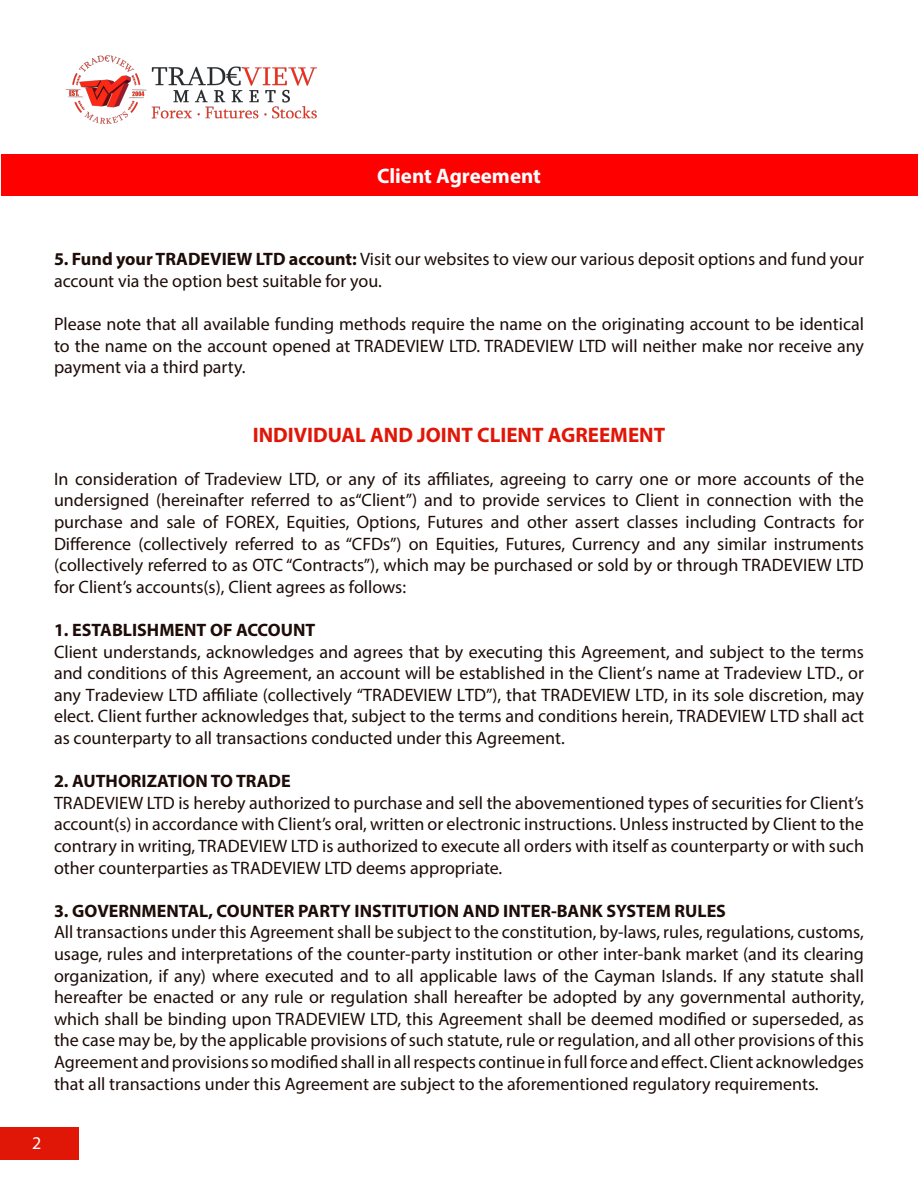
<style>
.page{position:relative;width:918px;height:1188px;background:#fff}
.page>*{position:absolute;margin:0;border:0;box-sizing:border-box;transform-origin:0 0}
.t1{font:700 21px "Myriad Pro";color:#e01607}
.t2{font:700 21px "Myriad Pro";color:#fff}
.t3{font:18px/21.6px "Myriad Pro";color:#1d0c07;text-align:justify}
.t4{font:700 18px "Myriad Pro";color:#1d0c07}
.t5{font:18px "Myriad Pro";color:#fff}
.s1{font-weight:700}
</style>
<div class="page">
<div style="left:2px;top:154px;width:916px;height:42px;background:#f00"></div>
<div style="left:1px;top:1128px;width:78px;height:32px;background:#e01607"></div>
<img style="left:66px;top:55px;width:251px;height:69px">
<p class="t2" style="left:377px;top:162px;width:165px">Client Agreement</p>
<p class="t3" style="left:54px;top:248px;width:811px"><span class="s1">5. Fund your TRADEVIEW LTD account:</span> Visit our websites to view our various deposit options and fund your account via the option best suitable for you.</p>
<p class="t3" style="left:54px;top:313px;width:811px">Please note that all available funding methods require the name on the originating account to be identical to the name on the account opened at TRADEVIEW LTD. TRADEVIEW LTD will neither make nor receive any payment via a third party.</p>
<p class="t1" style="left:253px;top:421px;width:414px">INDIVIDUAL AND JOINT CLIENT AGREEMENT</p>
<p class="t3" style="left:54px;top:468px;width:812px">In consideration of Tradeview LTD, or any of its affiliates, agreeing to carry one or more accounts of the undersigned (hereinafter referred to as“Client”) and to provide services to Client in connection with the purchase and sale of FOREX, Equities, Options, Futures and other assert classes including Contracts for Difference (collectively referred to as “CFDs”) on Equities, Futures, Currency and any similar instruments (collectively referred to as OTC “Contracts”), which may be purchased or sold by or through TRADEVIEW LTD for Client’s accounts(s), Client agrees as follows:</p>
<p class="t4" style="left:54px;top:618px;width:263px">1. ESTABLISHMENT OF ACCOUNT</p>
<p class="t3" style="left:54px;top:641px;width:812px">Client understands, acknowledges and agrees that by executing this Agreement, and subject to the terms and conditions of this Agreement, an account will be established in the Client’s name at Tradeview LTD., or any Tradeview LTD affiliate (collectively “TRADEVIEW LTD”), that TRADEVIEW LTD, in its sole discretion, may elect. Client further acknowledges that, subject to the terms and conditions herein, TRADEVIEW LTD shall act as counterparty to all transactions conducted under this Agreement.</p>
<p class="t4" style="left:54px;top:769px;width:238px">2. AUTHORIZATION TO TRADE</p>
<p class="t3" style="left:54px;top:792px;width:811px">TRADEVIEW LTD is hereby authorized to purchase and sell the abovementioned types of securities for Client’s account(s) in accordance with Client’s oral, written or electronic instructions. Unless instructed by Client to the contrary in writing, TRADEVIEW LTD is authorized to execute all orders with itself as counterparty or with such other counterparties as TRADEVIEW LTD deems appropriate.</p>
<p class="t4" style="left:54px;top:899px;width:674px">3. GOVERNMENTAL, COUNTER PARTY INSTITUTION AND INTER-BANK SYSTEM RULES</p>
<p class="t3" style="left:54px;top:921px;width:812px">All transactions under this Agreement shall be subject to the constitution, by-laws, rules, regulations, customs, usage, rules and interpretations of the counter-party institution or other inter-bank market (and its clearing organization, if any) where executed and to all applicable laws of the Cayman Islands. If any statute shall hereafter be enacted or any rule or regulation shall hereafter be adopted by any governmental authority, which shall be binding upon TRADEVIEW LTD, this Agreement shall be deemed modified or superseded, as the case may be, by the applicable provisions of such statute, rule or regulation, and all other provisions of this Agreement and provisions so modified shall in all respects continue in full force and effect. Client acknowledges that all transactions under this Agreement are subject to the aforementioned regulatory requirements.</p>
<p class="t5" style="left:32px;top:1132px;width:11px">2</p>
</div>
